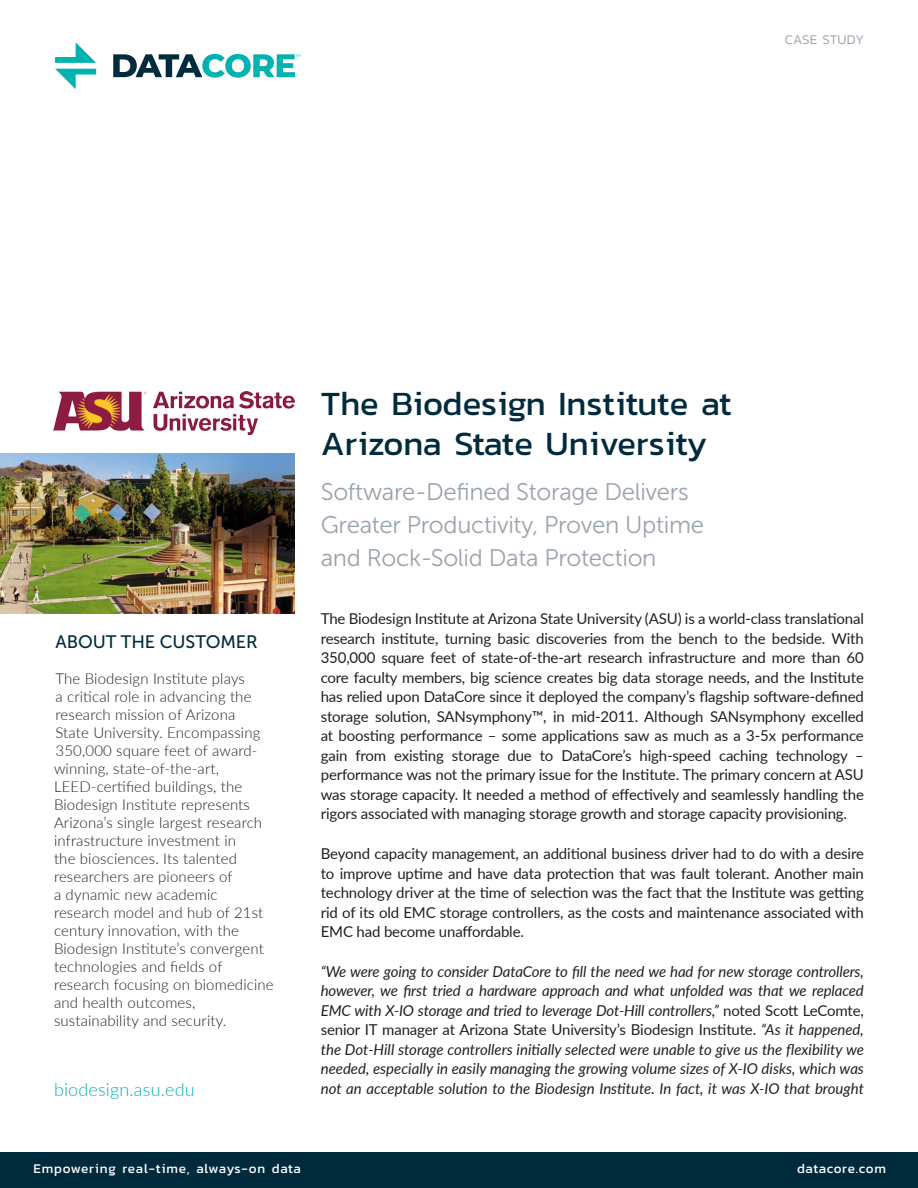
<style>
.page{position:relative;width:918px;height:1188px;background:#fff}
.page>*{position:absolute;margin:0;border:0;box-sizing:border-box;transform-origin:0 0}
.First-page_title{font:34.5px/40.5px "Kanit";color:#002b3d}
.First-page_title-2{font:24px/33px "Museo Sans 300";letter-spacing:-.015em;color:#99a3ad}
.General_Text{font:300 18px "Lato";letter-spacing:.01em;color:#00b2b0}
.Section_title{font:18px "Museo Sans 500";letter-spacing:-.005em;color:#002b3d}
.General_Text-2{font:15px/19.5px "Lato";letter-spacing:-.01em;color:#231f20;text-align:justify}
.General_Text-3{font:italic 15px/19.5px "Lato";color:#231f20;text-align:justify}
.General_Text-4{font:300 15px/18px "Lato";letter-spacing:.01em;color:#231f20}
.t1{font:13.5px "Kanit";letter-spacing:.055em;color:#fff}
.t2{font:13.5px "Kanit";letter-spacing:.035em;color:#fff}
.t3{font:300 13.5px "Kanit";color:#99a3ad}
.s1{font-style:normal}
</style>
<div class="page">
<div style="left:0;top:1152px;width:918px;height:36px;background:#002b3d"></div>
<svg style="left:55px;top:42px;width:41px;height:21px"></svg>
<svg style="left:55px;top:69px;width:41px;height:20px"></svg>
<svg style="left:113px;top:54px;width:187px;height:24px"></svg>
<img style="left:54px;top:391px;width:241px;height:43px">
<img style="left:0;top:454px;width:295px;height:159px">
<p class="t3" style="left:785px;top:30px;width:81px">CASE STUDY</p>
<p class="Section_title" style="left:56px;top:632px;width:204px">ABOUT THE CUSTOMER</p>
<p class="General_Text-4" style="left:54px;top:670px;width:221px">The Biodesign Institute plays<br>a critical role in advancing the research mission of Arizona<br>State University. Encompassing<br>350,000 square feet of award&shy;winning, state-of-the-art,<br>LEED-certified buildings, the<br>Biodesign Institute represents<br>Arizona’s single largest research infrastructure investment in<br>the biosciences. Its talented researchers are pioneers of<br>a dynamic new academic research model and hub of 21st century innovation, with the<br>Biodesign Institute’s convergent technologies and fields of research focusing on biomedicine and health outcomes, sustainability and security.</p>
<p class="General_Text" style="left:54px;top:1077px;width:142px">biodesign.asu.edu</p>
<p class="First-page_title" style="left:321px;top:382px;width:412px">The Biodesign Institute at<br>Arizona State University</p>
<p class="First-page_title-2" style="left:321px;top:475px;width:385px">Software-Defined Storage Delivers<br>Greater Productivity, Proven Uptime and Rock-Solid Data Protection</p>
<p class="General_Text-2" style="left:321px;top:609px;width:545px">The Biodesign Institute at Arizona State University (ASU) is a world-class translational research institute, turning basic discoveries from the bench to the bedside. With 350,000 square feet of state-of-the-art research infrastructure and more than 60 core faculty members, big science creates big data storage needs, and the Institute has relied upon DataCore since it deployed the company’s flagship software-defined storage solution, SANsymphony™, in mid-2011. Although SANsymphony excelled at boosting performance – some applications saw as much as a 3-5x performance gain from existing storage due to DataCore’s high-speed caching technology – performance was not the primary issue for the Institute. The primary concern at ASU was storage capacity. It needed a method of effectively and seamlessly handling the rigors associated with managing storage growth and storage capacity provisioning.</p>
<p class="General_Text-2" style="left:321px;top:843px;width:545px">Beyond capacity management, an additional business driver had to do with a desire to improve uptime and have data protection that was fault tolerant. Another main technology driver at the time of selection was the fact that the Institute was getting rid of its old EMC storage controllers, as the costs and maintenance associated with EMC had become unaffordable.</p>
<p class="General_Text-3" style="left:321px;top:961px;width:545px">“We were going to consider DataCore to fill the need we had for new storage controllers, however, we first tried a hardware approach and what unfolded was that we replaced EMC with X-IO storage and tried to leverage Dot-Hill controllers,” <span class="s1">noted Scott LeComte, senior IT manager at Arizona State University’s Biodesign Institute.</span> “As it happened, the Dot-Hill storage controllers initially selected were unable to give us the flexibility we needed, especially in easily managing the growing volume sizes of X-IO disks, which was not an acceptable solution to the Biodesign Institute. In fact, it was X-IO that brought</p>
<p class="t1" style="left:33px;top:1158px;width:269px">Empowering real-time, always-on data</p>
<p class="t2" style="left:797px;top:1159px;width:91px">datacore.com</p>
</div>
